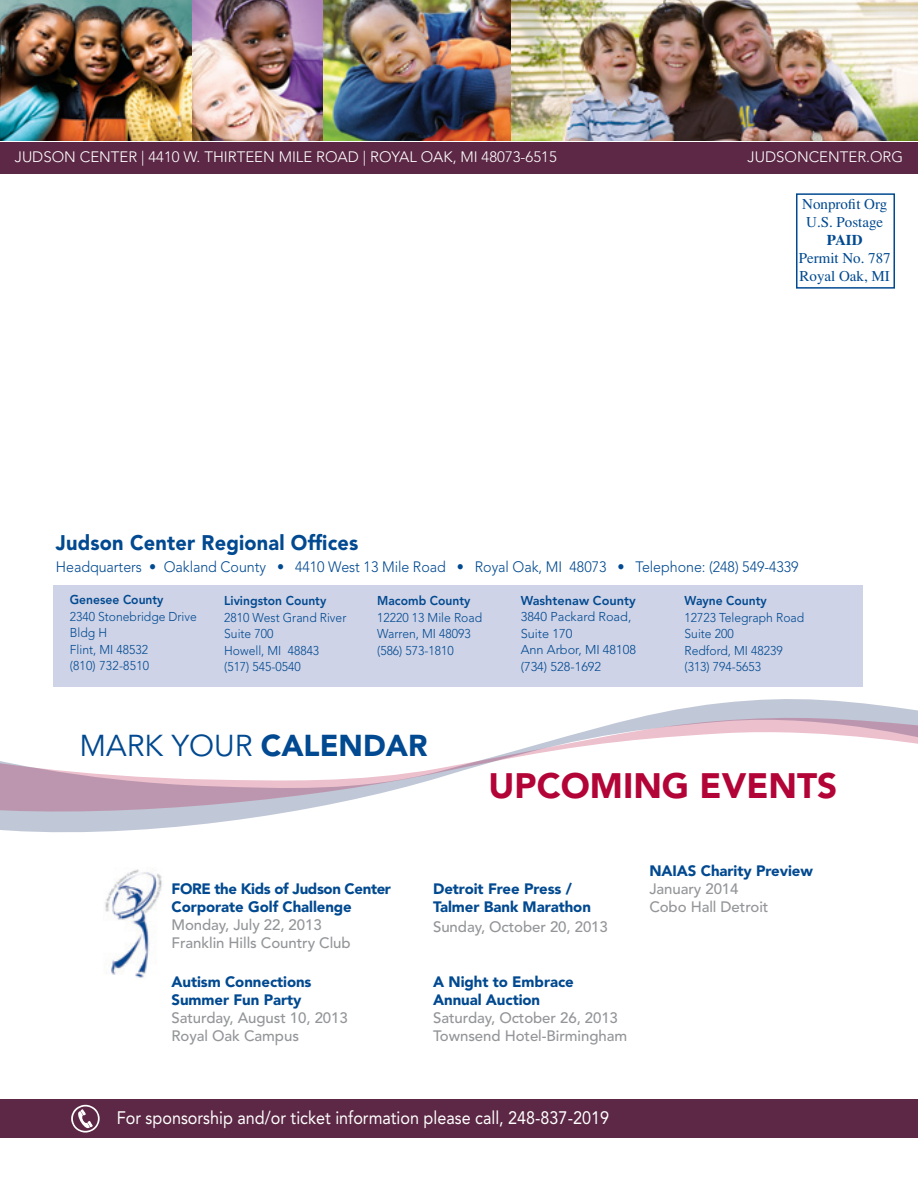
<style>
.page{position:relative;width:918px;height:1188px;background:#fff}
.page>*{position:absolute;margin:0;border:0;box-sizing:border-box;transform-origin:0 0}
.t1{font:900 35.1px "Avenir LT Std";color:#b30437}
.t2{font:30px "Avenir LT Std";color:#014990}
.Heading{font:900 21px "Avenir LT Std";letter-spacing:.01em;color:#014990;scale:.95 1}
.Did_You_Know_Copy{font:18px "Avenir LT Std";color:#fff;scale:.9 1}
.t3{font:500 15px "Avenir LT Std";letter-spacing:-.005em;color:#939598}
.t4{font:900 15px "Avenir LT Std";letter-spacing:-.005em;color:#014990}
.Body_Text{font:300 15px "Avenir LT Std";letter-spacing:-.005em;color:#014990;scale:.95 1}
.t5{font:300 15px "Avenir LT Std";color:#fff}
.t6{font:15px/18px "Times";color:#014990}
.t7{font:900 15px "Avenir LT Std";letter-spacing:-.025em;color:#014990}
.Body_Text-2{font:300 12.75px/16.5px "Avenir LT Std";color:#014990;scale:.95 1}
.Body_Text-3{font:300 12.75px/16.5px "Avenir LT Std";color:#014990}
.s1{font-weight:800}
.s2{font-weight:900}
</style>
<div class="page">
<div style="left:0;top:1099px;width:918px;height:39px;background:#5c2845"></div>
<svg style="left:71px;top:1105px;width:29px;height:28px"></svg>
<div style="left:796px;top:193px;width:99px;height:96px;border:2px solid #014990"></div>
<div style="left:53px;top:585px;width:810px;height:102px;background:#ced3e7"></div>
<div style="left:0;top:143px;width:918px;height:31px;background:#5c2845"></div>
<img style="left:0;top:0;width:313px;height:140px">
<img style="left:313px;top:0;width:198px;height:140px">
<svg style="left:0;top:699px;width:918px;height:134px"></svg>
<img style="left:511px;top:0;width:407px;height:140px">
<svg style="left:0;top:716px;width:918px;height:97px"></svg>
<img style="left:105px;top:869px;width:57px;height:109px">
<p class="t5" style="left:15px;top:148px;width:544px">JUDSON CENTER | 4410 W. THIRTEEN MILE ROAD | ROYAL OAK, MI 48073-6515</p>
<p class="t5" style="left:748px;top:148px;width:157px">JUDSONCENTER.ORG</p>
<p class="Heading" style="left:56px;top:530px;width:320px">Judson Center Regional Offices</p>
<p class="t6" style="left:802px;top:195px;width:87px">Nonprofit Org<br>U.S. Postage</p>
<p class="t6" style="left:799px;top:249px;width:94px">Permit No. 787<br>Royal Oak, MI</p>
<p class="Body_Text" style="left:56px;top:558px;width:783px">Headquarters • Oakland County • 4410 West 13 Mile Road • Royal Oak, MI 48073 • Telephone: (248) 549-4339</p>
<p class="Body_Text-2" style="left:70px;top:592px;width:135px"><span class="s1">Genesee County<br></span>2340 Stonebridge Drive<br>Bldg H<br>Flint, MI 48532<br>(810) 732-8510</p>
<p class="Body_Text-2" style="left:224px;top:593px;width:130px"><span class="s1">Livingston County<br></span>2810 West Grand River<br>Suite 700<br>Howell, MI 48843 (517) 545-0540</p>
<p class="Body_Text-2" style="left:377px;top:593px;width:112px"><span class="s1">Macomb County<br></span>12220 13 Mile Road<br>Warren, MI 48093 (586) 573-1810</p>
<p class="Body_Text-2" style="left:685px;top:593px;width:127px"><span class="s1">Wayne County<br></span>12723 Telegraph Road<br>Suite 200<br>Redford, MI 48239 (313) 794-5653</p>
<p class="Body_Text-3" style="left:521px;top:592px;width:116px"><span class="s1">Washtenaw County<br></span>3840 Packard Road,<br>Suite 170</p>
<p class="Body_Text-3" style="left:521px;top:642px;width:117px">Ann Arbor, MI 48108 (734) 528-1692</p>
<p class="t2" style="left:80px;top:728px;width:349px">MARK YOUR <span class="s2">CALENDAR</span></p>
<p class="t1" style="left:489px;top:765px;width:350px">UPCOMING EVENTS</p>
<p class="t7" style="left:171px;top:880px;width:221px">FORE the Kids of Judson Center</p>
<p class="t4" style="left:171px;top:898px;width:182px">Corporate Golf Challenge</p>
<p class="t3" style="left:171px;top:916px;width:152px">Monday, July 22, 2013</p>
<p class="t3" style="left:171px;top:934px;width:181px">Franklin Hills Country Club</p>
<p class="t4" style="left:171px;top:973px;width:142px">Autism Connections</p>
<p class="t4" style="left:171px;top:991px;width:131px">Summer Fun Party</p>
<p class="t3" style="left:171px;top:1009px;width:178px">Saturday, August 10, 2013</p>
<p class="t3" style="left:171px;top:1027px;width:129px">Royal Oak Campus</p>
<p class="t4" style="left:433px;top:880px;width:140px">Detroit Free Press /</p>
<p class="t4" style="left:433px;top:898px;width:159px">Talmer Bank Marathon</p>
<p class="t3" style="left:433px;top:918px;width:176px">Sunday, October 20, 2013</p>
<p class="t4" style="left:433px;top:973px;width:142px">A Night to Embrace</p>
<p class="t4" style="left:433px;top:991px;width:109px">Annual Auction</p>
<p class="t3" style="left:433px;top:1009px;width:186px">Saturday, October 26, 2013</p>
<p class="t3" style="left:433px;top:1027px;width:196px">Townsend Hotel-Birmingham</p>
<p class="t4" style="left:649px;top:862px;width:165px">NAIAS Charity Preview</p>
<p class="t3" style="left:649px;top:880px;width:91px">January 2014</p>
<p class="t3" style="left:649px;top:898px;width:121px">Cobo Hall Detroit</p>
<p class="Did_You_Know_Copy" style="left:117px;top:1107px;width:548px">For sponsorship and/or ticket information please call, 248-837-2019</p>
</div>
